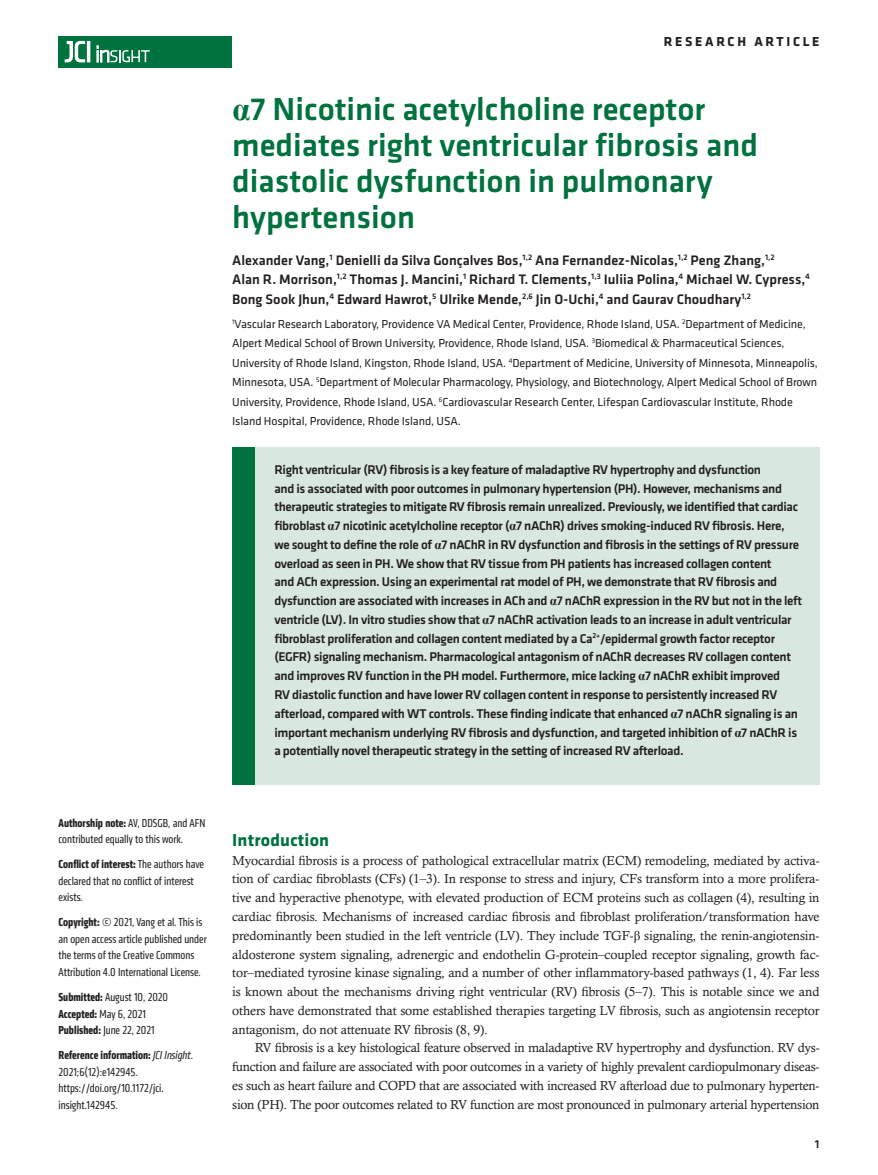
<style>
.page{position:relative;width:878px;height:1175px;background:#fff}
.page>*{position:absolute;margin:0;border:0;box-sizing:border-box;transform-origin:0 0}
.t1{font:500 33px/36px "Klavika Basic";color:#00723e}
.t2{font:700 18px "Klavika";letter-spacing:.01em;color:#00723e}
.t3{font:500 14.25px/19.5px "Klavika Basic";color:#231f20}
.t4{font:700 13.5px "Klavika Basic";letter-spacing:.2em;color:#231f20}
.t5{font:500 13.2px/18.8px "Klavika Basic";letter-spacing:-.025em;color:#231f20}
.t6{font:13.2px/18.8px "Calisto MT Std";letter-spacing:-.01em;color:#231f20;text-align:justify}
.t7{font:12px/19.5px "Klavika";letter-spacing:-.01em;color:#231f20}
.t8{font:condensed 12px/16.5px "Klavika";color:#231f20}
.t9{font:500 12px "Klavika Basic";color:#231f20}
.s1{font-weight:700}
.s2{font-style:italic}
.s3{font-family:"Times New Roman";font-weight:700}
.s4{font-family:"Times New Roman"}
</style>
<div class="page">
<div style="left:59px;top:36px;width:173px;height:31px;background:#00723e"></div>
<hr style="left:87px;top:41px;width:3px;height:21px;background:#fff">
<svg style="left:64px;top:41px;width:21px;height:22px"></svg>
<svg style="left:97px;top:46px;width:53px;height:16px"></svg>
<div style="left:232px;top:447px;width:587px;height:337px;background:#d8e8df"></div>
<div style="left:232px;top:447px;width:22px;height:337px;background:#00723e"></div>
<p class="t8" style="left:59px;top:814px;width:148px"><span class="s1">Authorship note:</span> AV, DDSGB, and AFN contributed equally to this work.</p>
<p class="t8" style="left:59px;top:856px;width:147px"><span class="s1">Conflict of interest:</span> The authors have declared that no conflict of interest exists.</p>
<p class="t8" style="left:59px;top:914px;width:150px"><span class="s1">Copyright:</span> © 2021, Vang et al. This is an open access article published under the terms of the Creative Commons Attribution 4.0 International License.</p>
<p class="t8" style="left:59px;top:988px;width:111px"><span class="s1">Submitted:</span> August 10, 2020<br><span class="s1">Accepted:</span> May 6, 2021<br><span class="s1">Published:</span> June 22, 2021</p>
<p class="t8" style="left:59px;top:1046px;width:136px"><span class="s1">Reference information:</span> <span class="s2">JCI Insight</span>.<br>2021;6(12):e142945. https://doi.org/10.1172/jci. insight.142945.</p>
<p class="t4" style="left:663px;top:32px;width:157px">RESEARCH ARTICLE</p>
<h1 class="t1" style="left:232px;top:91px;width:527px"><span class="s3">α</span>7 Nicotinic acetylcholine receptor mediates right ventricular fibrosis and diastolic dysfunction in pulmonary hypertension</h1>
<p class="t3" style="left:232px;top:250px;width:579px">Alexander Vang,<sup>1</sup> Denielli da Silva Gonçalves Bos,<sup>1,2</sup> Ana Fernandez-Nicolas,<sup>1,2</sup> Peng Zhang,<sup>1,2<br></sup>Alan R. Morrison,<sup>1,2</sup> Thomas J. Mancini,<sup>1</sup> Richard T. Clements,<sup>1,3</sup> Iuliia Polina,<sup>4</sup> Michael W. Cypress,<sup>4<br></sup>Bong Sook Jhun,<sup>4</sup> Edward Hawrot,<sup>5</sup> Ulrike Mende,<sup>2,6</sup> Jin O-Uchi,<sup>4</sup> and Gaurav Choudhary<sup>1,2</sup></p>
<p class="t7" style="left:232px;top:313px;width:587px"><sup>1</sup>Vascular Research Laboratory, Providence VA Medical Center, Providence, Rhode Island, USA. <sup>2</sup>Department of Medicine, Alpert Medical School of Brown University, Providence, Rhode Island, USA. <sup>3</sup>Biomedical <span class="s4">&amp;</span> Pharmaceutical Sciences, University of Rhode Island, Kingston, Rhode Island, USA. <sup>4</sup>Department of Medicine, University of Minnesota, Minneapolis, Minnesota, USA. <sup>5</sup>Department of Molecular Pharmacology, Physiology, and Biotechnology, Alpert Medical School of Brown University, Providence, Rhode Island, USA. <sup>6</sup>Cardiovascular Research Center, Lifespan Cardiovascular Institute, Rhode Island Hospital, Providence, Rhode Island, USA.</p>
<p class="t5" style="left:274px;top:460px;width:529px">Right ventricular (RV) fibrosis is a key feature of maladaptive RV hypertrophy and dysfunction<br>and is associated with poor outcomes in pulmonary hypertension (PH). However, mechanisms and therapeutic strategies to mitigate RV fibrosis remain unrealized. Previously, we identified that cardiac fibroblast <span class="s3">α</span>7 nicotinic acetylcholine receptor (<span class="s3">α</span>7 nAChR) drives smoking-induced RV fibrosis. Here, we sought to define the role of <span class="s3">α</span>7 nAChR in RV dysfunction and fibrosis in the settings of RV pressure overload as seen in PH. We show that RV tissue from PH patients has increased collagen content<br>and ACh expression. Using an experimental rat model of PH, we demonstrate that RV fibrosis and dysfunction are associated with increases in ACh and <span class="s3">α</span>7 nAChR expression in the RV but not in the left ventricle (LV). In vitro studies show that <span class="s3">α</span>7 nAChR activation leads to an increase in adult ventricular fibroblast proliferation and collagen content mediated by a Ca<sup>2+</sup>/epidermal growth factor receptor (EGFR) signaling mechanism. Pharmacological antagonism of nAChR decreases RV collagen content and improves RV function in the PH model. Furthermore, mice lacking <span class="s3">α</span>7 nAChR exhibit improved<br>RV diastolic function and have lower RV collagen content in response to persistently increased RV afterload, compared with WT controls. These finding indicate that enhanced <span class="s3">α</span>7 nAChR signaling is an important mechanism underlying RV fibrosis and dysfunction, and targeted inhibition of <span class="s3">α</span>7 nAChR is a potentially novel therapeutic strategy in the setting of increased RV afterload.</p>
<h2 class="t2" style="left:232px;top:827px;width:98px">Introduction</h2>
<p class="t6" style="left:232px;top:850px;width:588px">Myocardial fibrosis is a process of pathological extracellular matrix (ECM) remodeling, mediated by activa&shy;tion of cardiac fibroblasts (CFs) (1–3). In response to stress and injury, CFs transform into a more prolifera&shy;tive and hyperactive phenotype, with elevated production of ECM proteins such as collagen (4), resulting in cardiac fibrosis. Mechanisms of increased cardiac fibrosis and fibroblast proliferation/transformation have predominantly been studied in the left ventricle (LV). They include TGF-<span class="s4">β</span> signaling, the renin-angiotensin&shy;aldosterone system signaling, adrenergic and endothelin G-protein–coupled receptor signaling, growth fac&shy;tor–mediated tyrosine kinase signaling, and a number of other inflammatory-based pathways (1, 4). Far less is known about the mechanisms driving right ventricular (RV) fibrosis (5–7). This is notable since we and others have demonstrated that some established therapies targeting LV fibrosis, such as angiotensin receptor antagonism, do not attenuate RV fibrosis (8, 9).</p>
<p class="t6" style="left:232px;top:1038px;width:588px;text-indent:22px">RV fibrosis is a key histological feature observed in maladaptive RV hypertrophy and dysfunction. RV dys&shy;function and failure are associated with poor outcomes in a variety of highly prevalent cardiopulmonary diseas&shy;es such as heart failure and COPD that are associated with increased RV afterload due to pulmonary hyperten&shy;sion (PH). The poor outcomes related to RV function are most pronounced in pulmonary arterial hypertension</p>
<p class="t9" style="left:814px;top:1135px;width:6px">1</p>
</div>
